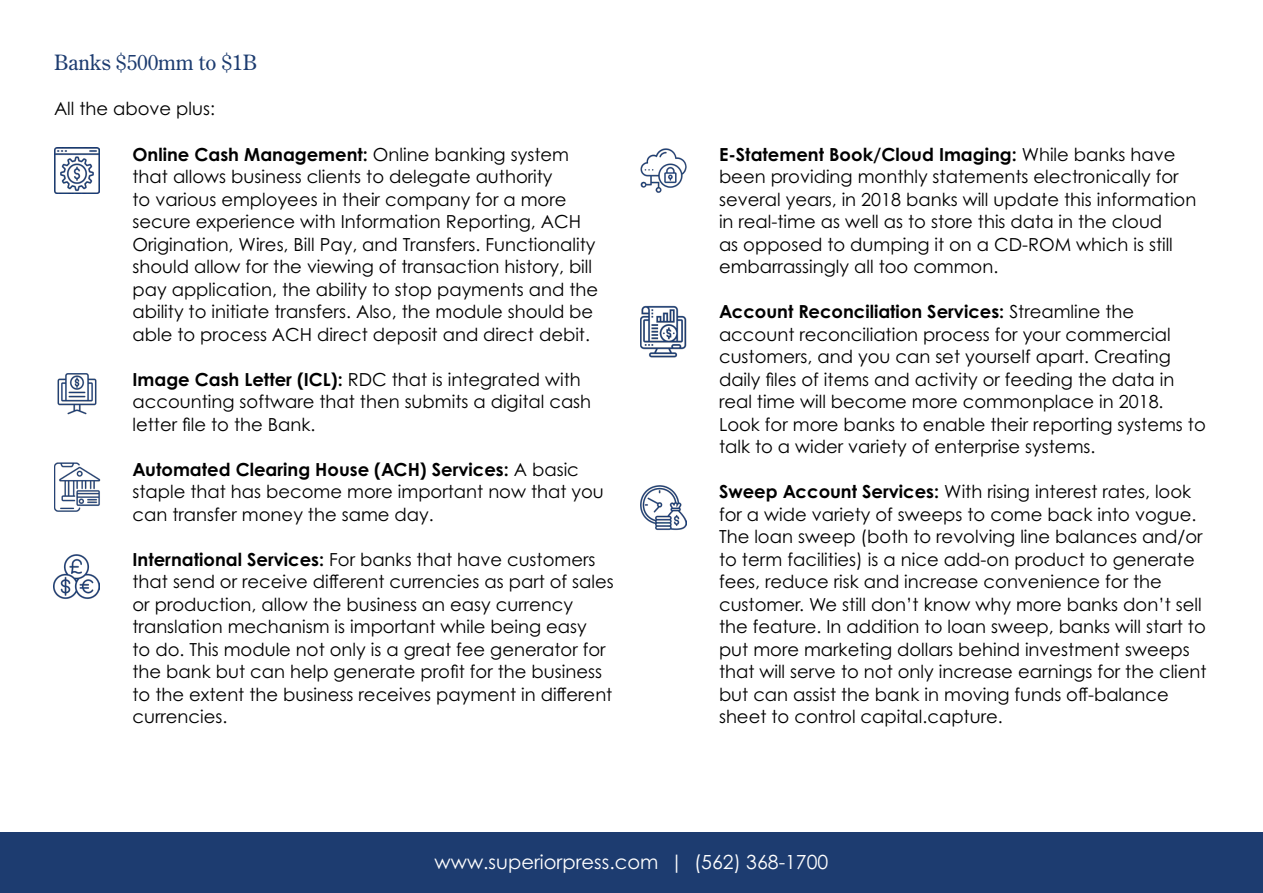
<style>
.page{position:relative;width:1263px;height:893px;background:#fff}
.page>*{position:absolute;margin:0;border:0;box-sizing:border-box;transform-origin:0 0}
.t1{font:21px "Century Old Style Std";color:#1d3c70}
.t2{font:19.5px "Century Gothic Pro";color:#fff}
.t3{font:18px/22.5px "Century Gothic Pro";color:#000}
.s1{font-weight:700}
</style>
<div class="page">
<div style="left:0;top:832px;width:1263px;height:61px;background:#1d3c70"></div>
<img style="left:54px;top:148px;width:46px;height:45px">
<img style="left:57px;top:373px;width:40px;height:42px">
<img style="left:54px;top:462px;width:47px;height:50px">
<img style="left:54px;top:554px;width:46px;height:45px">
<img style="left:640px;top:148px;width:46px;height:45px">
<img style="left:640px;top:306px;width:46px;height:52px">
<img style="left:640px;top:485px;width:46px;height:45px">
<p class="t1" style="left:54px;top:49px;width:205px">Banks $500mm to $1B</p>
<p class="t3" style="left:54px;top:97px;width:163px">All the above plus:</p>
<p class="t3" style="left:133px;top:143px;width:467px"><span class="s1">Online Cash Management:</span> Online banking system that allows business clients to delegate authority<br>to various employees in their company for a more secure experience with Information Reporting, ACH Origination, Wires, Bill Pay, and Transfers. Functionality should allow for the viewing of transaction history, bill pay application, the ability to stop payments and the ability to initiate transfers. Also, the module should be able to process ACH direct deposit and direct debit.</p>
<p class="t3" style="left:133px;top:368px;width:460px"><span class="s1">Image Cash Letter (ICL):</span> RDC that is integrated with accounting software that then submits a digital cash letter file to the Bank.</p>
<p class="t3" style="left:133px;top:458px;width:473px"><span class="s1">Automated Clearing House (ACH) Services:</span> A basic staple that has become more important now that you can transfer money the same day.</p>
<p class="t3" style="left:133px;top:548px;width:483px"><span class="s1">International Services:</span> For banks that have customers that send or receive different currencies as part of sales or production, allow the business an easy currency translation mechanism is important while being easy<br>to do. This module not only is a great fee generator for the bank but can help generate profit for the business to the extent the business receives payment in different currencies.</p>
<p class="t3" style="left:719px;top:143px;width:479px"><span class="s1">E-Statement Book/Cloud Imaging:</span> While banks have been providing monthly statements electronically for several years, in 2018 banks will update this information in real-time as well as to store this data in the cloud<br>as opposed to dumping it on a CD-ROM which is still embarrassingly all too common.</p>
<p class="t3" style="left:719px;top:300px;width:488px"><span class="s1">Account Reconciliation Services:</span> Streamline the account reconciliation process for your commercial customers, and you can set yourself apart. Creating daily files of items and activity or feeding the data in real time will become more commonplace in 2018.<br>Look for more banks to enable their reporting systems to talk to a wider variety of enterprise systems.</p>
<p class="t3" style="left:719px;top:480px;width:489px"><span class="s1">Sweep Account Services:</span> With rising interest rates, look for a wide variety of sweeps to come back into vogue.<br>The loan sweep (both to revolving line balances and/or to term facilities) is a nice add-on product to generate fees, reduce risk and increase convenience for the customer. We still don’t know why more banks don’t sell the feature. In addition to loan sweep, banks will start to put more marketing dollars behind investment sweeps that will serve to not only increase earnings for the client but can assist the bank in moving funds off-balance sheet to control capital.capture.</p>
<p class="t2" style="left:435px;top:850px;width:395px">www.superiorpress.com | (562) 368-1700</p>
</div>
